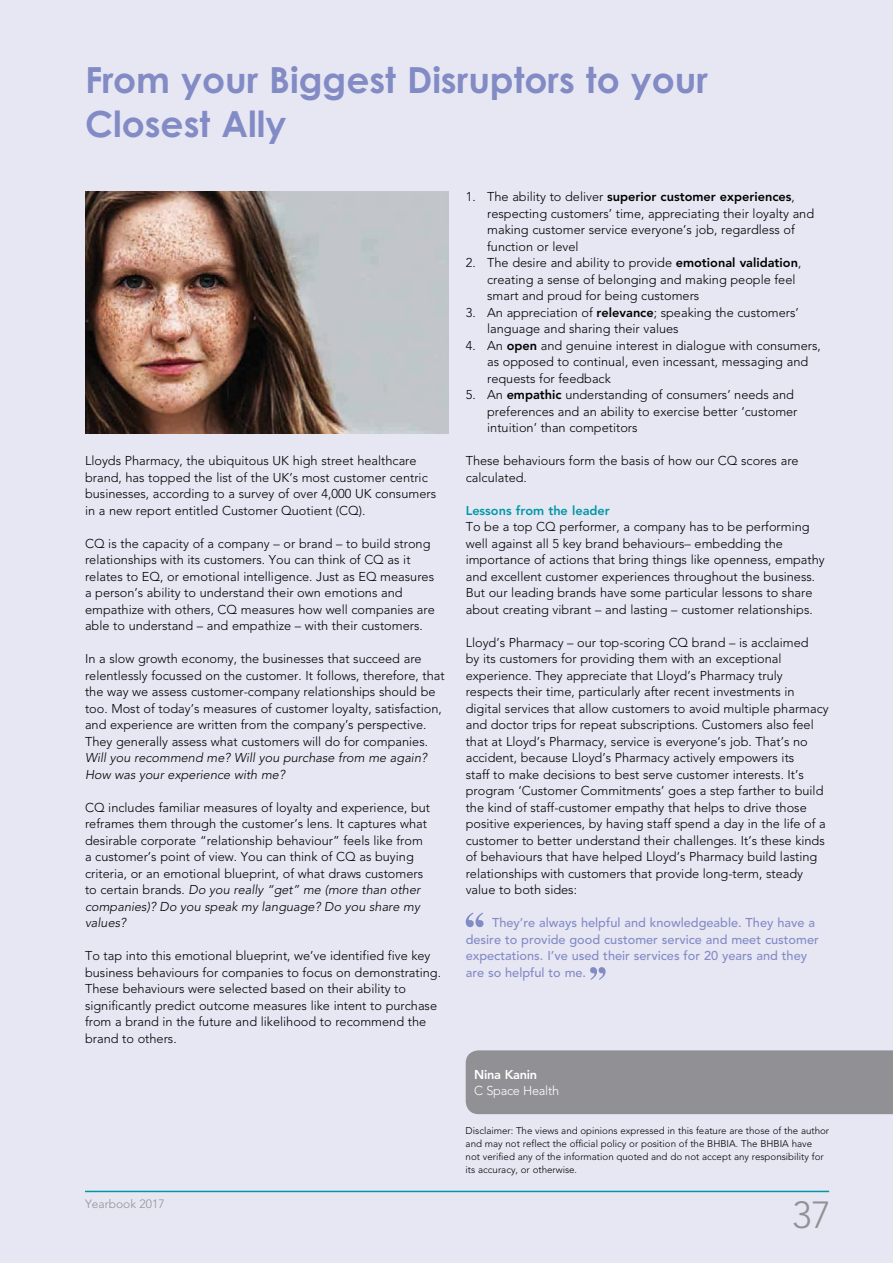
<style>
.page{position:relative;width:893px;height:1263px;background:#e7e7f4}
.page>*{position:absolute;margin:0;border:0;box-sizing:border-box;transform-origin:0 0}
.t1{font:300 37.5px "Avenir";color:#919195}
.t2{font:700 36px/43.5px "Century Gothic";color:#838bc5}
.t3{font:300 12.75px/16.5px "Avenir";color:#000}
.t4{font:500 12.75px/16.5px "Avenir";color:#838bc5}
.t5{font:italic 300 12.75px/16.5px "Avenir";color:#000}
.t6{font:800 12.75px "Avenir";color:#0097a5}
.t7{font:300 12.75px "Avenir";letter-spacing:-.02em;color:#fff}
.t8{font:800 12.75px "Avenir";letter-spacing:-.02em;color:#fff}
.t9{font:300 12px "Avenir";color:#919195}
.t10{font:300 9.75px/12.8px "Avenir";color:#000}
.s1{font-style:italic}
.s2{font-weight:800}
</style>
<div class="page">
<hr style="left:85px;top:1191px;width:744px;height:1px;background:#0097a5">
<svg style="left:466px;top:912px;width:17px;height:15px"></svg>
<svg style="left:590px;top:967px;width:16px;height:13px"></svg>
<img style="left:85px;top:191px;width:364px;height:243px">
<div style="left:466px;top:1050px;width:427px;height:64px;background:#919195"></div>
<h2 class="t2" style="left:85px;top:58px;width:624px">From your Biggest Disruptors to your<br>Closest Ally</h2>
<p class="t3" style="left:85px;top:452px;width:353px">Lloyds Pharmacy, the ubiquitous UK high street healthcare brand, has topped the list of the UK’s most customer centric businesses, according to a survey of over 4,000 UK consumers in a new report entitled Customer Quotient (CQ).</p>
<p class="t3" style="left:85px;top:535px;width:351px">CQ is the capacity of a company – or brand – to build strong relationships with its customers. You can think of CQ as it relates to EQ, or emotional intelligence. Just as EQ measures a person’s ability to understand their own emotions and empathize with others, CQ measures how well companies are able to understand – and empathize – with their customers.</p>
<p class="t3" style="left:85px;top:650px;width:361px">In a slow growth economy, the businesses that succeed are relentlessly focussed on the customer. It follows, therefore, that the way we assess customer-company relationships should be too. Most of today’s measures of customer loyalty, satisfaction, and experience are written from the company’s perspective.<br>They generally assess what customers will do for companies.</p>
<p class="t5" style="left:85px;top:749px;width:343px">Will you recommend me? Will you purchase from me again?<br>How was your experience with me?</p>
<p class="t3" style="left:85px;top:799px;width:347px">CQ includes familiar measures of loyalty and experience, but reframes them through the customer’s lens. It captures what desirable corporate “relationship behaviour” feels like from a customer’s point of view. You can think of CQ as buying criteria, or an emotional blueprint, of what draws customers to certain brands. <span class="s1">Do you really “get” me (more than other companies)? Do you speak my language? Do you share my values?</span></p>
<p class="t3" style="left:85px;top:947px;width:357px">To tap into this emotional blueprint, we’ve identified five key business behaviours for companies to focus on demonstrating.<br>These behaviours were selected based on their ability to significantly predict outcome measures like intent to purchase from a brand in the future and likelihood to recommend the brand to others.</p>
<p class="t9" style="left:85px;top:1197px;width:81px">Yearbook 2017</p>
<p class="t3" style="left:487px;top:188px;width:328px;text-indent:-21px">1. The ability to deliver <span class="s2">superior customer experiences</span>, respecting customers’ time, appreciating their loyalty and making customer service everyone’s job, regardless of function or level</p>
<p class="t3" style="left:487px;top:254px;width:316px;text-indent:-21px">2. The desire and ability to provide <span class="s2">emotional validation</span>, creating a sense of belonging and making people feel smart and proud for being customers</p>
<p class="t3" style="left:487px;top:304px;width:313px;text-indent:-21px">3. An appreciation of <span class="s2">relevance</span>; speaking the customers’ language and sharing their values</p>
<p class="t3" style="left:487px;top:337px;width:335px;text-indent:-21px">4. An <span class="s2">open</span> and genuine interest in dialogue with consumers, as opposed to continual, even incessant, messaging and requests for feedback</p>
<p class="t3" style="left:487px;top:386px;width:312px;text-indent:-21px">5. An <span class="s2">empathic</span> understanding of consumers’ needs and preferences and an ability to exercise better ‘customer intuition’ than competitors</p>
<p class="t3" style="left:466px;top:452px;width:334px">These behaviours form the basis of how our CQ scores are calculated.</p>
<p class="t6" style="left:466px;top:502px;width:146px">Lessons from the leader</p>
<p class="t3" style="left:466px;top:518px;width:361px">To be a top CQ performer, a company has to be performing well against all 5 key brand behaviours– embedding the importance of actions that bring things like openness, empathy and excellent customer experiences throughout the business.<br>But our leading brands have some particular lessons to share about creating vibrant – and lasting – customer relationships.</p>
<p class="t3" style="left:466px;top:634px;width:365px">Lloyd’s Pharmacy – our top-scoring CQ brand – is acclaimed<br>by its customers for providing them with an exceptional experience. They appreciate that Lloyd’s Pharmacy truly respects their time, particularly after recent investments in digital services that allow customers to avoid multiple pharmacy and doctor trips for repeat subscriptions. Customers also feel that at Lloyd’s Pharmacy, service is everyone’s job. That’s no accident, because Lloyd’s Pharmacy actively empowers its<br>staff to make decisions to best serve customer interests. It’s program ‘Customer Commitments’ goes a step farther to build the kind of staff-customer empathy that helps to drive those positive experiences, by having staff spend a day in the life of a customer to better understand their challenges. It’s these kinds of behaviours that have helped Lloyd’s Pharmacy build lasting relationships with customers that provide long-term, steady value to both sides:</p>
<p class="t4" style="left:466px;top:915px;width:355px;text-indent:26px">They’re always helpful and knowledgeable. They have a desire to provide good customer service and meet customer expectations. I’ve used their services for 20 years and they are so helpful to me.</p>
<p class="t8" style="left:474px;top:1067px;width:65px">Nina Kanin</p>
<p class="t7" style="left:474px;top:1083px;width:86px">C Space Health</p>
<p class="t10" style="left:466px;top:1124px;width:365px">Disclaimer: The views and opinions expressed in this feature are those of the author and may not reflect the official policy or position of the BHBIA. The BHBIA have<br>not verified any of the information quoted and do not accept any responsibility for its accuracy, or otherwise.</p>
<h1 class="t1" style="left:792px;top:1193px;width:40px">37</h1>
</div>
